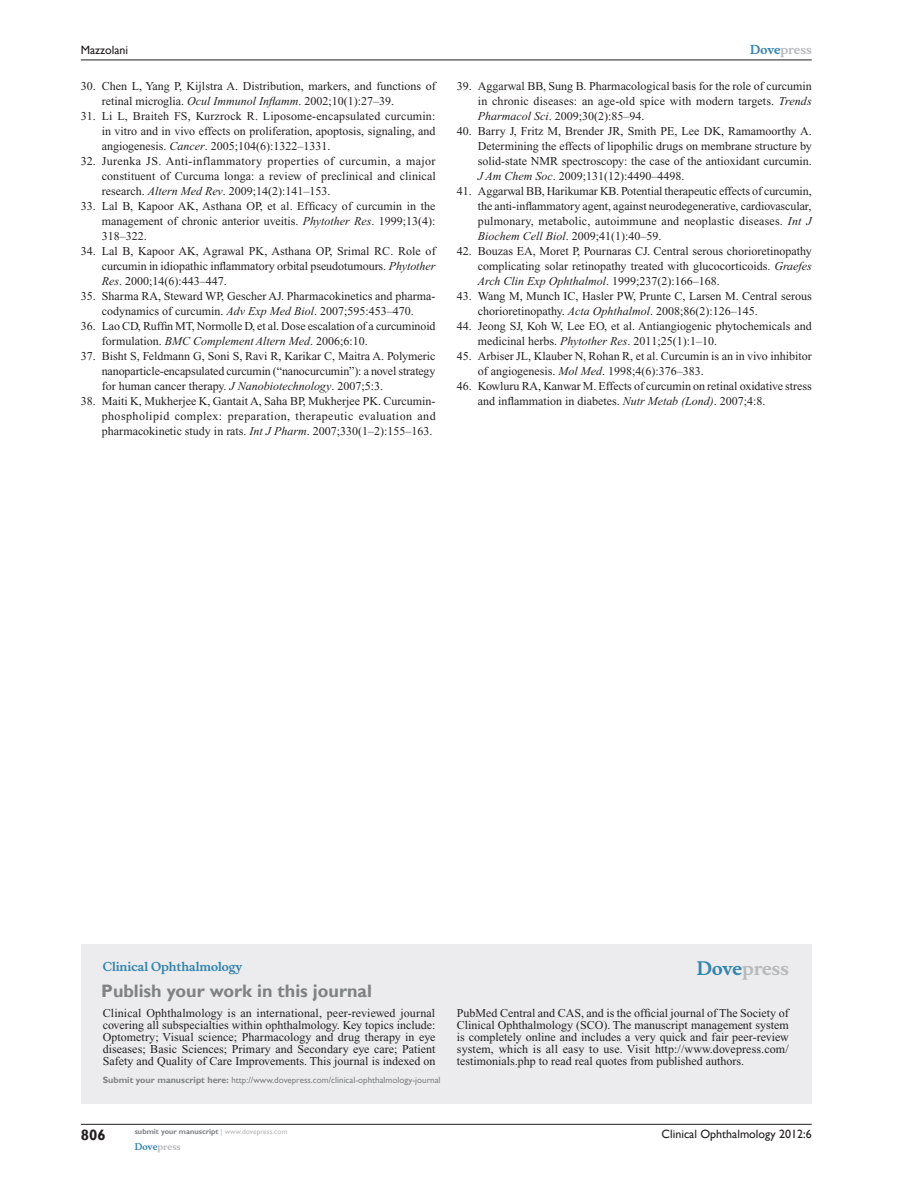
<style>
.page{position:relative;width:918px;height:1188px;background:#fff}
.page>*{position:absolute;margin:0;border:0;box-sizing:border-box;transform-origin:0 0}
.t1{font:700 18px "Gill Sans";color:#808285}
.t2{font:700 18px "Musee";color:#b8b9bc}
.t3{font:700 15px "Gill Sans";color:#231f20}
.t4{font:12px/15px "Times New Roman";color:#231f20;text-align:justify}
.t5{font:12px "Gill Sans";color:#231f20}
.t6{font:700 12px "Musee";color:#3485ae}
.t7{font:700 12px "Musee";color:#b8b9bc}
.t8{font:9px "Gill Sans";color:#808285}
.t9{font:700 9px "Musee";color:#b8b9bc}
.t10{font:700 7.5px "Gill Sans";color:#808285}
.s1{font-style:italic}
.s2{color:#3485ae}
.s3{font-weight:700}
.s4{font-weight:400;color:#b8b9bc}
</style>
<div class="page">
<div style="left:81px;top:944px;width:731px;height:159px;background:#ececee"></div>
<hr style="left:81px;top:1124px;width:731px;height:1px;background:#231f20">
<hr style="left:81px;top:60px;width:731px;height:1px;background:#231f20">
<p class="t5" style="left:81px;top:43px;width:49px">Mazzolani</p>
<p class="t4" style="left:102px;top:79px;width:336px;text-indent:-21px">30. Chen L, Yang P, Kijlstra A. Distribution, markers, and functions of retinal microglia. <span class="s1">Ocul Immunol Inflamm</span>. 2002;10(1):27–39.</p>
<p class="t4" style="left:102px;top:109px;width:335px;text-indent:-21px">31. Li L, Braiteh FS, Kurzrock R. Liposome-encapsulated curcumin: in vitro and in vivo effects on proliferation, apoptosis, signaling, and angiogenesis. <span class="s1">Cancer</span>. 2005;104(6):1322–1331.</p>
<p class="t4" style="left:102px;top:154px;width:336px;text-indent:-21px">32. Jurenka JS. Anti-inflammatory properties of curcumin, a major constituent of Curcuma longa: a review of preclinical and clinical research. <span class="s1">Altern Med Rev</span>. 2009;14(2):141–153.</p>
<p class="t4" style="left:102px;top:199px;width:335px;text-indent:-21px">33. Lal B, Kapoor AK, Asthana OP, et al. Efficacy of curcumin in the management of chronic anterior uveitis. <span class="s1">Phytother Res</span>. 1999;13(4):<br>318–322.</p>
<p class="t4" style="left:102px;top:244px;width:335px;text-indent:-21px">34. Lal B, Kapoor AK, Agrawal PK, Asthana OP, Srimal RC. Role of curcumin in idiopathic inflammatory orbital pseudotumours. <span class="s1">Phytother Res</span>. 2000;14(6):443–447.</p>
<p class="t4" style="left:81px;top:289px;width:356px;text-align:center">35. Sharma RA, Steward WP, Gescher AJ. Pharmacokinetics and pharma&shy;codynamics of curcumin. <span class="s1">Adv Exp Med Biol</span>. 2007;595:453–470.</p>
<p class="t4" style="left:102px;top:319px;width:335px;text-indent:-21px">36. Lao CD, Ruffin MT, Normolle D, et al. Dose escalation of a curcuminoid formulation. <span class="s1">BMC Complement Altern Med</span>. 2006;6:10.</p>
<p class="t4" style="left:102px;top:349px;width:335px;text-indent:-21px">37. Bisht S, Feldmann G, Soni S, Ravi R, Karikar C, Maitra A. Polymeric nanoparticle-encapsulated curcumin (“nanocurcumin”): a novel strategy for human cancer therapy. <span class="s1">J Nanobiotechnology</span>. 2007;5:3.</p>
<p class="t4" style="left:102px;top:394px;width:335px;text-indent:-21px">38. Maiti K, Mukherjee K, Gantait A, Saha BP, Mukherjee PK. Curcumin&shy;phospholipid complex: preparation, therapeutic evaluation and pharmacokinetic study in rats. <span class="s1">Int J Pharm</span>. 2007;330(1–2):155–163.</p>
<p class="t7" style="left:750px;top:43px;width:63px"><span class="s2">Dove</span>press</p>
<p class="t4" style="left:478px;top:79px;width:335px;text-indent:-21px">39. Aggarwal BB, Sung B. Pharmacological basis for the role of curcumin in chronic diseases: an age-old spice with modern targets. <span class="s1">Trends Pharmacol Sci</span>. 2009;30(2):85–94.</p>
<p class="t4" style="left:478px;top:124px;width:335px;text-indent:-21px">40. Barry J, Fritz M, Brender JR, Smith PE, Lee DK, Ramamoorthy A.<br>Determining the effects of lipophilic drugs on membrane structure by solid-state NMR spectroscopy: the case of the antioxidant curcumin.<br><span class="s1">J Am Chem Soc</span>. 2009;131(12):4490–4498.</p>
<p class="t4" style="left:478px;top:184px;width:335px;text-indent:-21px">41. Aggarwal BB, Harikumar KB. Potential therapeutic effects of curcumin, the anti-inflammatory agent, against neurodegenerative, cardiovascular, pulmonary, metabolic, autoimmune and neoplastic diseases. <span class="s1">Int J Biochem Cell Biol</span>. 2009;41(1):40–59.</p>
<p class="t4" style="left:478px;top:244px;width:335px;text-indent:-21px">42. Bouzas EA, Moret P, Pournaras CJ. Central serous chorioretinopathy complicating solar retinopathy treated with glucocorticoids. <span class="s1">Graefes Arch Clin Exp Ophthalmol</span>. 1999;237(2):166–168.</p>
<p class="t4" style="left:478px;top:289px;width:335px;text-indent:-21px">43. Wang M, Munch IC, Hasler PW, Prunte C, Larsen M. Central serous chorioretinopathy. <span class="s1">Acta Ophthalmol</span>. 2008;86(2):126–145.</p>
<p class="t4" style="left:478px;top:319px;width:335px;text-indent:-21px">44. Jeong SJ, Koh W, Lee EO, et al. Antiangiogenic phytochemicals and medicinal herbs. <span class="s1">Phytother Res</span>. 2011;25(1):1–10.</p>
<p class="t4" style="left:478px;top:349px;width:335px;text-indent:-21px">45. Arbiser JL, Klauber N, Rohan R, et al. Curcumin is an in vivo inhibitor of angiogenesis. <span class="s1">Mol Med</span>. 1998;4(6):376–383.</p>
<p class="t4" style="left:478px;top:379px;width:335px;text-indent:-21px">46. Kowluru RA, Kanwar M. Effects of curcumin on retinal oxidative stress and inflammation in diabetes. <span class="s1">Nutr Metab (Lond)</span>. 2007;4:8.</p>
<p class="t6" style="left:103px;top:959px;width:141px">Clinical Ophthalmology</p>
<h1 class="t1" style="left:101px;top:980px;width:272px">Publish your work in this journal</h1>
<h1 class="t2" style="left:697px;top:958px;width:94px"><span class="s2">Dove</span>press</h1>
<p class="t4" style="left:103px;top:1007px;width:334px;line-height:12px">Clinical Ophthalmology is an international, peer-reviewed journal covering all subspecialties within ophthalmology. Key topics include:<br>Optometry; Visual science; Pharmacology and drug therapy in eye diseases; Basic Sciences; Primary and Secondary eye care; Patient Safety and Quality of Care Improvements. This journal is indexed on</p>
<p class="t4" style="left:457px;top:1007px;width:333px;line-height:12px">PubMed Central and CAS, and is the official journal of The Society of Clinical Ophthalmology (SCO). The manuscript management system is completely online and includes a very quick and fair peer-review system, which is all easy to use. Visit http://www.dovepress.com/ testimonials.php to read real quotes from published authors.</p>
<p class="t8" style="left:103px;top:1075px;width:339px"><span class="s3">Submit your manuscript here:</span> http://www.dovepress.com/clinical-ophthalmology-journal</p>
<p class="t3" style="left:81px;top:1126px;width:26px">806</p>
<p class="t10" style="left:135px;top:1127px;width:154px">submit your manuscript <span class="s4">| www.dovepress.com</span></p>
<p class="t9" style="left:135px;top:1141px;width:48px"><span class="s2">Dove</span>press</p>
<p class="t5" style="left:662px;top:1127px;width:152px">Clinical Ophthalmology 2012:6</p>
</div>
